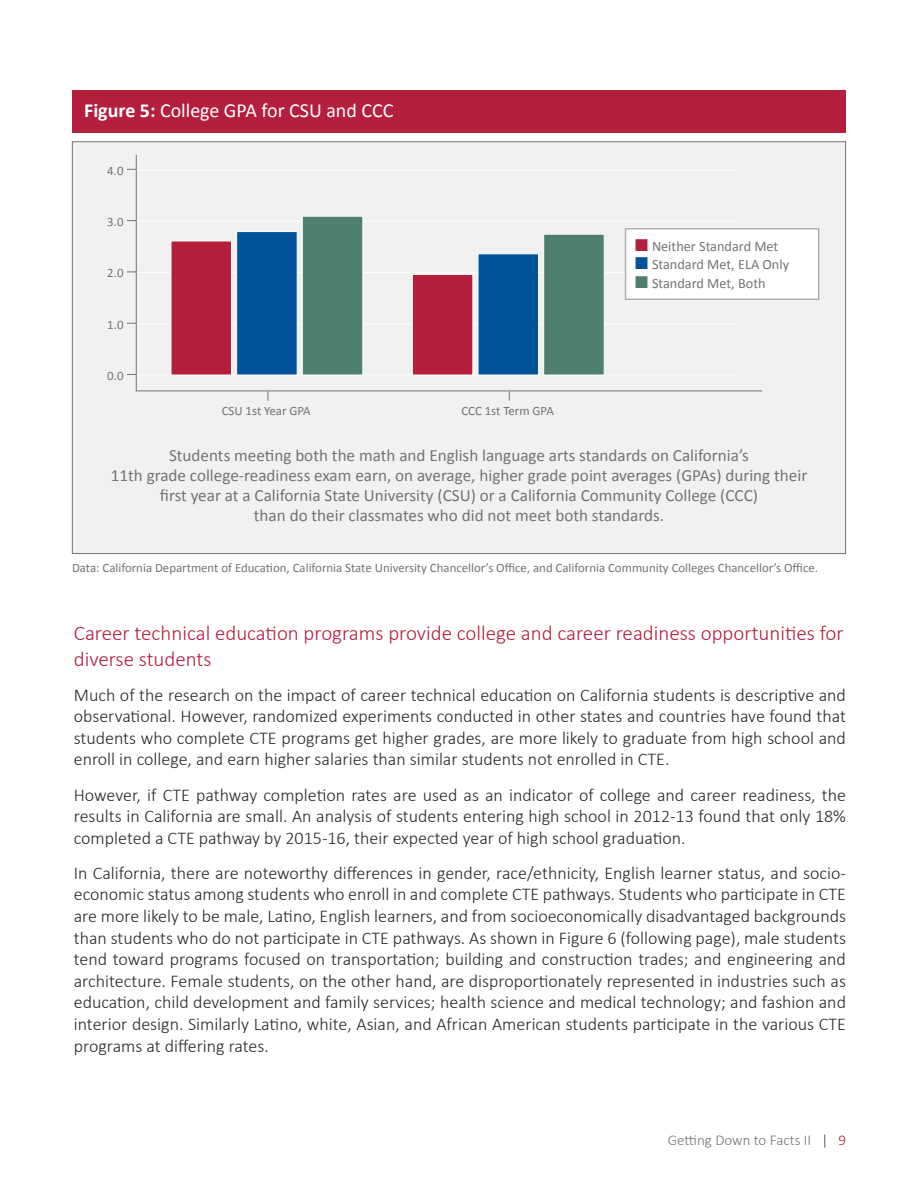
<style>
.page{position:relative;width:918px;height:1188px;background:#fff}
.page>*{position:absolute;margin:0;border:0;box-sizing:border-box;transform-origin:0 0}
.t1{font:300 21px/25.2px "Calibri";color:#b31f3c}
.t2{font:19.95px "Calibri";color:#fff}
.t3{font:300 18px/21.6px "Calibri";color:#292829;text-align:justify}
.t4{font:17.1px/20px "Calibri";color:#737474;text-align:center}
.t5{font:300 15px "Calibri";color:#737474}
.t6{font:14.25px "Calibri";color:#737474}
.t7{font:12.9px "Calibri";color:#737474}
.s1{font-weight:700}
.s2{color:#b31f3c}
.s3{color:#005399}
.s4{color:#4e7f71}
.s5{color:#414042}
</style>
<div class="page">
<div style="left:72px;top:90px;width:774px;height:43px;background:#b31f3c"></div>
<div style="left:72px;top:141px;width:774px;height:413px;background:#f2f1f1;border:1px solid #737474"></div>
<svg style="left:136px;top:154px;width:626px;height:238px"></svg>
<div style="left:171px;top:241px;width:61px;height:134px;background:#b31f3c;border:1px solid #fff"></div>
<div style="left:412px;top:274px;width:61px;height:101px;background:#b31f3c;border:1px solid #fff"></div>
<div style="left:302px;top:216px;width:61px;height:159px;background:#4e7f71;border:1px solid #fff"></div>
<div style="left:543px;top:234px;width:62px;height:141px;background:#4e7f71;border:1px solid #fff"></div>
<div style="left:236px;top:231px;width:62px;height:144px;background:#005399;border:1px solid #fff"></div>
<div style="left:478px;top:253px;width:61px;height:122px;background:#005399;border:1px solid #fff"></div>
<div style="left:625px;top:228px;width:194px;height:72px;background:#fff;border:1px solid #aeacac"></div>
<p class="t2" style="left:84px;top:97px;width:311px"><span class="s1">Figure 5:</span> College GPA for CSU and CCC</p>
<p class="t7" style="left:107px;top:162px;width:18px">4.0</p>
<p class="t7" style="left:107px;top:214px;width:18px">3.0</p>
<p class="t7" style="left:107px;top:265px;width:18px">2.0</p>
<p class="t7" style="left:107px;top:316px;width:18px">1.0</p>
<p class="t7" style="left:107px;top:368px;width:18px">0.0</p>
<p class="t7" style="left:222px;top:403px;width:90px">CSU 1st Year GPA</p>
<p class="t7" style="left:461px;top:403px;width:94px">CCC 1st Term GPA</p>
<p class="t6" style="left:635px;top:237px;width:145px"><span class="s2">■</span> Neither Standard Met</p>
<p class="t6" style="left:635px;top:255px;width:156px"><span class="s3">■</span> Standard Met, ELA Only</p>
<p class="t6" style="left:635px;top:274px;width:132px"><span class="s4">■</span> Standard Met, Both</p>
<p class="t4" style="left:111px;top:445px;width:698px">Students meeting both the math and English language arts standards on California’s<br>11th grade college-readiness exam earn, on average, higher grade point averages (GPAs) during their first year at a California State University (CSU) or a California Community College (CCC)<br>than do their classmates who did not meet both standards.</p>
<p class="t7" style="left:72px;top:559px;width:748px">Data: California Department of Education, California State University Chancellor’s Office, and California Community Colleges Chancellor’s Office.</p>
<p class="t1" style="left:74px;top:621px;width:771px">Career technical education programs provide college and career readiness opportunities for diverse students</p>
<p class="t3" style="left:74px;top:684px;width:774px">Much of the research on the impact of career technical education on California students is descriptive and observational. However, randomized experiments conducted in other states and countries have found that students who complete CTE programs get higher grades, are more likely to graduate from high school and enroll in college, and earn higher salaries than similar students not enrolled in CTE.</p>
<p class="t3" style="left:74px;top:784px;width:774px">However, if CTE pathway completion rates are used as an indicator of college and career readiness, the results in California are small. An analysis of students entering high school in 2012-13 found that only 18% completed a CTE pathway by 2015-16, their expected year of high school graduation.</p>
<p class="t3" style="left:74px;top:862px;width:774px">In California, there are noteworthy differences in gender, race/ethnicity, English learner status, and socio&shy;economic status among students who enroll in and complete CTE pathways. Students who participate in CTE are more likely to be male, Latino, English learners, and from socioeconomically disadvantaged backgrounds than students who do not participate in CTE pathways. As shown in Figure 6 (following page), male students tend toward programs focused on transportation; building and construction trades; and engineering and architecture. Female students, on the other hand, are disproportionately represented in industries such as education, child development and family services; health science and medical technology; and fashion and interior design. Similarly Latino, white, Asian, and African American students participate in the various CTE programs at differing rates.</p>
<p class="t5" style="left:668px;top:1131px;width:180px">Getting Down to Facts II <span class="s5">|</span> <span class="s2">9</span></p>
</div>
